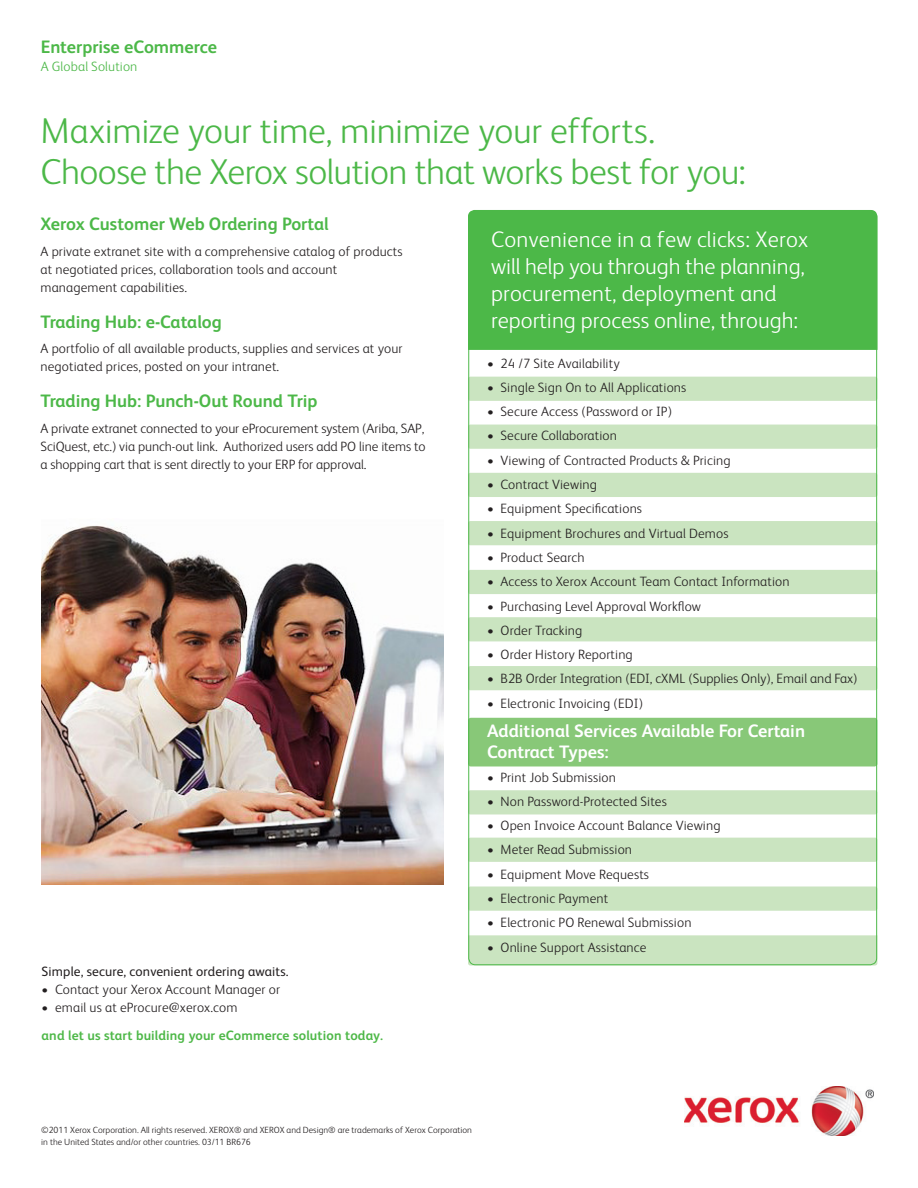
<style>
.page{position:relative;width:918px;height:1188px;background:#fff}
.page>*{position:absolute;margin:0;border:0;box-sizing:border-box;transform-origin:0 0}
.FC__brochure_label_l{font:300 36px/40.5px "Xerox Sans";letter-spacing:-.015em;color:#4cb848}
.FC__brochure_label_l-2{font:300 22.5px/27px "Xerox Sans";color:#fff}
.inside_spread_ins{font:700 18px "Xerox Sans";color:#4cb848}
.inside_spread_ins-2{font:700 18px/21px "Xerox Sans";color:#fff}
.FC__brochure_label_b{font:700 18px "Xerox Sans";letter-spacing:-.005em;color:#4cb848}
.specification_sheet{font:300 13.5px "Xerox Sans";letter-spacing:.01em;color:#231f20}
.inside_spread_ins-3{font:300 13.5px/18px "Xerox Sans";letter-spacing:.01em;color:#231f20}
.inside_spread_ins-4{font:700 13.5px "Xerox Sans";letter-spacing:.01em;color:#4eb848}
.inside_spread_ins-5{font:13.5px "Xerox Sans";letter-spacing:.01em;color:#231f20}
.FC__brochure_label_l-3{font:300 13.5px "Xerox Sans";letter-spacing:.01em;color:#4cb848}
.FC__brochure_label_l-4{font:300 9px "Xerox Sans";color:#231f20}
</style>
<div class="page">
<svg style="left:468px;top:935px;width:409px;height:31px;background:#c6e2bd"></svg>
<div style="left:468px;top:718px;width:409px;height:48px;background:#88c878;border-radius:3px"></div>
<div style="left:468px;top:377px;width:409px;height:24px;background:#cae4c0;border-radius:2px"></div>
<div style="left:468px;top:425px;width:409px;height:24px;background:#cae4c0;border-radius:2px"></div>
<div style="left:468px;top:473px;width:409px;height:24px;background:#cae4c0;border-radius:2px"></div>
<div style="left:468px;top:521px;width:409px;height:24px;background:#cae4c0;border-radius:2px"></div>
<div style="left:468px;top:570px;width:409px;height:24px;background:#cae4c0;border-radius:2px"></div>
<div style="left:468px;top:617px;width:409px;height:24px;background:#cae4c0;border-radius:2px"></div>
<div style="left:468px;top:666px;width:409px;height:24px;background:#cae4c0;border-radius:2px"></div>
<div style="left:468px;top:790px;width:409px;height:24px;background:#cae4c0;border-radius:2px"></div>
<div style="left:468px;top:838px;width:409px;height:24px;background:#cae4c0;border-radius:2px"></div>
<div style="left:468px;top:886px;width:409px;height:25px;background:#cae4c0;border-radius:2px"></div>
<div style="left:468px;top:210px;width:410px;height:140px;background:#4cb848"></div>
<img style="left:42px;top:525px;width:402px;height:360px">
<img style="left:684px;top:1086px;width:189px;height:49px">
<p class="FC__brochure_label_b" style="left:41px;top:34px;width:178px">Enterprise eCommerce</p>
<p class="FC__brochure_label_l-3" style="left:41px;top:57px;width:98px">A Global Solution</p>
<p class="FC__brochure_label_l" style="left:40px;top:109px;width:707px">Maximize your time, minimize your efforts.<br>Choose the Xerox solution that works best for you:</p>
<p class="inside_spread_ins" style="left:40px;top:211px;width:290px">Xerox Customer Web Ordering Portal</p>
<p class="inside_spread_ins-3" style="left:40px;top:241px;width:364px">A private extranet site with a comprehensive catalog of products at negotiated prices, collaboration tools and account management capabilities.</p>
<p class="inside_spread_ins" style="left:40px;top:309px;width:183px">Trading Hub: e-Catalog</p>
<p class="inside_spread_ins-3" style="left:40px;top:339px;width:364px">A portfolio of all available products, supplies and services at your negotiated prices, posted on your intranet.</p>
<p class="inside_spread_ins" style="left:40px;top:389px;width:279px">Trading Hub: Punch-Out Round Trip</p>
<p class="inside_spread_ins-3" style="left:40px;top:418px;width:387px;text-align:justify">A private extranet connected to your eProcurement system (Ariba, SAP, SciQuest, etc.) via punch-out link. Authorized users add PO line items to a shopping cart that is sent directly to your ERP for approval.</p>
<p class="inside_spread_ins-5" style="left:42px;top:962px;width:248px">Simple, secure, convenient ordering awaits.</p>
<p class="specification_sheet" style="left:42px;top:980px;width:240px">• Contact your Xerox Account Manager or</p>
<p class="specification_sheet" style="left:42px;top:998px;width:197px">• email us at eProcure@xerox.com</p>
<p class="inside_spread_ins-4" style="left:42px;top:1026px;width:343px">and let us start building your eCommerce solution today.</p>
<p class="FC__brochure_label_l-2" style="left:491px;top:225px;width:319px">Convenience in a few clicks: Xerox will help you through the planning, procurement, deployment and reporting process online, through:</p>
<p class="specification_sheet" style="left:487px;top:354px;width:134px">• 24 /7 Site Availability</p>
<p class="specification_sheet" style="left:487px;top:378px;width:201px">• Single Sign On to All Applications</p>
<p class="specification_sheet" style="left:487px;top:403px;width:187px">• Secure Access (Password or IP)</p>
<p class="specification_sheet" style="left:487px;top:427px;width:132px">• Secure Collaboration</p>
<p class="specification_sheet" style="left:487px;top:451px;width:245px">• Viewing of Contracted Products &amp; Pricing</p>
<p class="specification_sheet" style="left:487px;top:476px;width:111px">• Contract Viewing</p>
<p class="specification_sheet" style="left:487px;top:500px;width:157px">• Equipment Specifications</p>
<p class="specification_sheet" style="left:487px;top:524px;width:243px">• Equipment Brochures and Virtual Demos</p>
<p class="specification_sheet" style="left:487px;top:548px;width:99px">• Product Search</p>
<p class="specification_sheet" style="left:487px;top:573px;width:304px">• Access to Xerox Account Team Contact Information</p>
<p class="specification_sheet" style="left:487px;top:597px;width:216px">• Purchasing Level Approval Workflow</p>
<p class="specification_sheet" style="left:487px;top:621px;width:97px">• Order Tracking</p>
<p class="specification_sheet" style="left:487px;top:646px;width:147px">• Order History Reporting</p>
<p class="specification_sheet" style="left:487px;top:670px;width:372px">• B2B Order Integration (EDI, cXML (Supplies Only), Email and Fax)</p>
<p class="specification_sheet" style="left:487px;top:694px;width:158px">• Electronic Invoicing (EDI)</p>
<p class="inside_spread_ins-2" style="left:487px;top:720px;width:320px">Additional Services Available For Certain<br>Contract Types:</p>
<p class="specification_sheet" style="left:487px;top:768px;width:130px">• Print Job Submission</p>
<p class="specification_sheet" style="left:487px;top:792px;width:181px">• Non Password-Protected Sites</p>
<p class="specification_sheet" style="left:487px;top:817px;width:235px">• Open Invoice Account Balance Viewing</p>
<p class="specification_sheet" style="left:487px;top:841px;width:147px">• Meter Read Submission</p>
<p class="specification_sheet" style="left:487px;top:865px;width:164px">• Equipment Move Requests</p>
<p class="specification_sheet" style="left:487px;top:890px;width:123px">• Electronic Payment</p>
<p class="specification_sheet" style="left:487px;top:914px;width:206px">• Electronic PO Renewal Submission</p>
<p class="specification_sheet" style="left:487px;top:938px;width:161px">• Online Support Assistance</p>
<p class="FC__brochure_label_l-4" style="left:41px;top:1124px;width:432px">©2011 Xerox Corporation. All rights reserved. XEROX® and XEROX and Design® are trademarks of Xerox Corporation</p>
<p class="FC__brochure_label_l-4" style="left:41px;top:1136px;width:211px">in the United States and/or other countries. 03/11 BR676</p>
</div>
